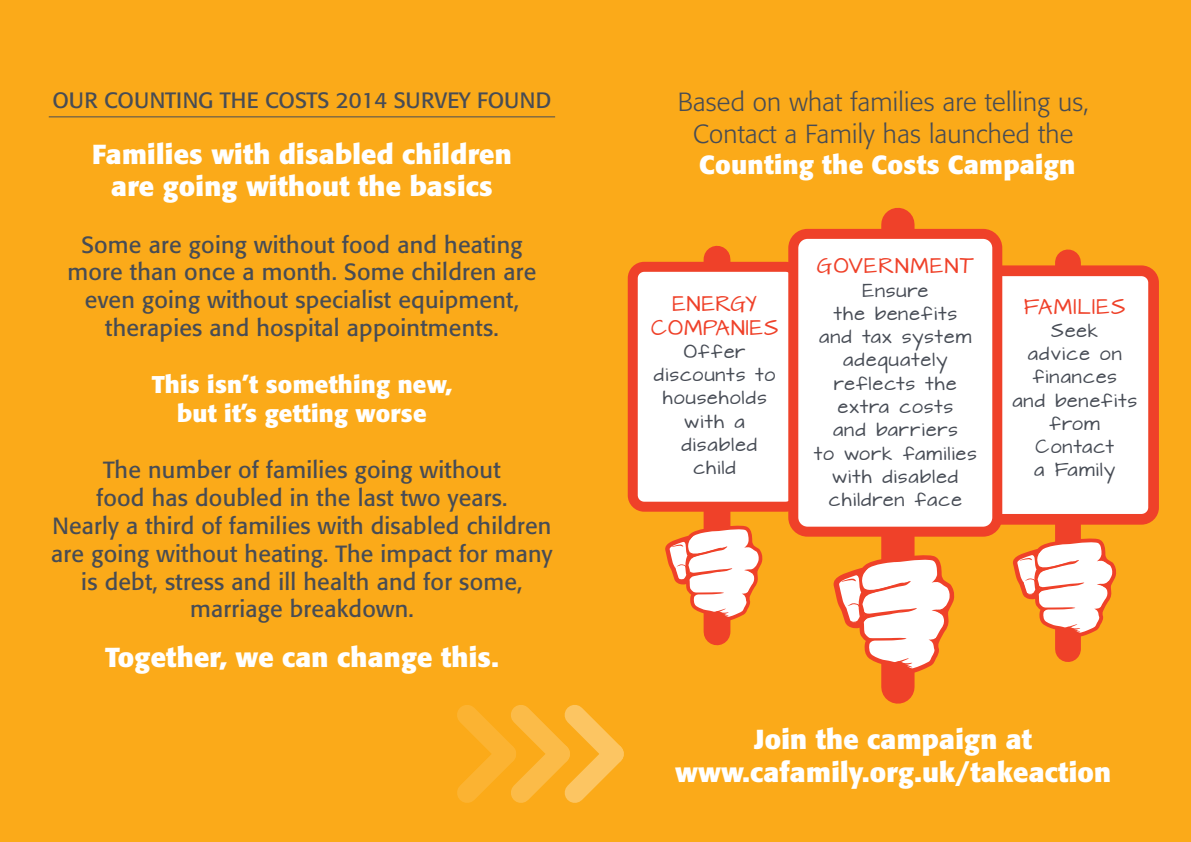
<style>
.page{position:relative;width:1191px;height:842px;background:#fbaa19}
.page>*{position:absolute;margin:0;border:0;box-sizing:border-box;transform-origin:0 0}
.t1{font:700 27.2px/32.6px "Formata BQ";letter-spacing:.01em;color:#fff;text-align:center}
.t2{font:300 26px/31.2px "Formata BQ";letter-spacing:.01em;color:#474c55;text-align:center}
.t3{font:700 26px "Formata BQ";letter-spacing:.01em;color:#fff}
.t4{font:700 24px/28.8px "Formata BQ";letter-spacing:.01em;color:#fff;text-align:center}
.t5{font:23.2px/27.8px "Formata BQ";letter-spacing:.01em;color:#474c55;text-align:center}
.t6{font:22px "Formata BQ";color:#474c55}
.t7{font:18px "Architects Daughter";letter-spacing:.08em;color:#ef4129}
.t8{font:18px/23.2px "Architects Daughter";letter-spacing:.06em;color:#ef4129;text-align:center}
.t9{font:16px/23.2px "Architects Daughter";letter-spacing:.08em;color:#474c55;text-align:center}
</style>
<div class="page">
<div style="left:1055px;top:262px;width:25px;height:387px;background:#ef4129"></div>
<svg style="left:1013px;top:538px;width:103px;height:99px"></svg>
<div style="left:977px;top:271px;width:176px;height:248px;background:#fff;border-radius:12px"></div>
<div style="left:972px;top:265px;width:187px;height:260px;border:11px solid #ef4129;border-radius:12px"></div>
<hr style="left:49px;top:116px;width:506px;height:1px;background:#474c55">
<div style="left:703px;top:259px;width:27px;height:373px;background:#ef4129"></div>
<svg style="left:665px;top:525px;width:98px;height:96px"></svg>
<div style="left:633px;top:267px;width:164px;height:240px;background:#fff;border-radius:11px"></div>
<div style="left:628px;top:262px;width:174px;height:250px;border:10px solid #ef4129;border-radius:11px"></div>
<div style="left:881px;top:224px;width:33px;height:463px;background:#ef4129"></div>
<svg style="left:833px;top:554px;width:122px;height:119px"></svg>
<div style="left:793px;top:234px;width:204px;height:298px;background:#fff;border-radius:14px"></div>
<div style="left:788px;top:229px;width:214px;height:308px;border:10px solid #ef4129;border-radius:14px"></div>
<svg style="left:457px;top:705px;width:167px;height:98px"></svg>
<p class="t6" style="left:52px;top:87px;width:500px">Our Counting the Costs 2014 survey found</p>
<p class="t1" style="left:92px;top:138px;width:421px">Families with disabled children are going without the basics</p>
<p class="t5" style="left:67px;top:230px;width:470px">Some are going without food and heating more than once a month. Some children are even going without specialist equipment, therapies and hospital appointments.</p>
<p class="t4" style="left:152px;top:370px;width:301px">This isn’t something new, but it’s getting worse</p>
<p class="t5" style="left:51px;top:456px;width:503px">The number of families going without<br>food has doubled in the last two years.<br>Nearly a third of families with disabled children are going without heating. The impact for many is debt, stress and ill health and for some, marriage breakdown.</p>
<p class="t1" style="left:105px;top:641px;width:395px">Together, we can change this.</p>
<p class="t2" style="left:677px;top:87px;width:413px">Based on what families are telling us,<br>Contact a Family has launched the</p>
<p class="t3" style="left:699px;top:148px;width:378px">Counting the Costs Campaign</p>
<p class="t8" style="left:651px;top:294px;width:128px">energy companies</p>
<p class="t9" style="left:654px;top:341px;width:123px">Offer discounts to households with a disabled child</p>
<p class="t7" style="left:816px;top:253px;width:159px">government</p>
<p class="t9" style="left:814px;top:280px;width:164px">Ensure<br>the benefits<br>and tax system adequately reflects the extra costs<br>and barriers<br>to work families with disabled children face</p>
<p class="t7" style="left:1024px;top:294px;width:103px">families</p>
<p class="t9" style="left:1012px;top:320px;width:126px">Seek<br>advice on finances<br>and benefits from<br>Contact<br>a Family</p>
<p class="t1" style="left:675px;top:723px;width:437px">Join the campaign at www.cafamily.org.uk/takeaction</p>
</div>
